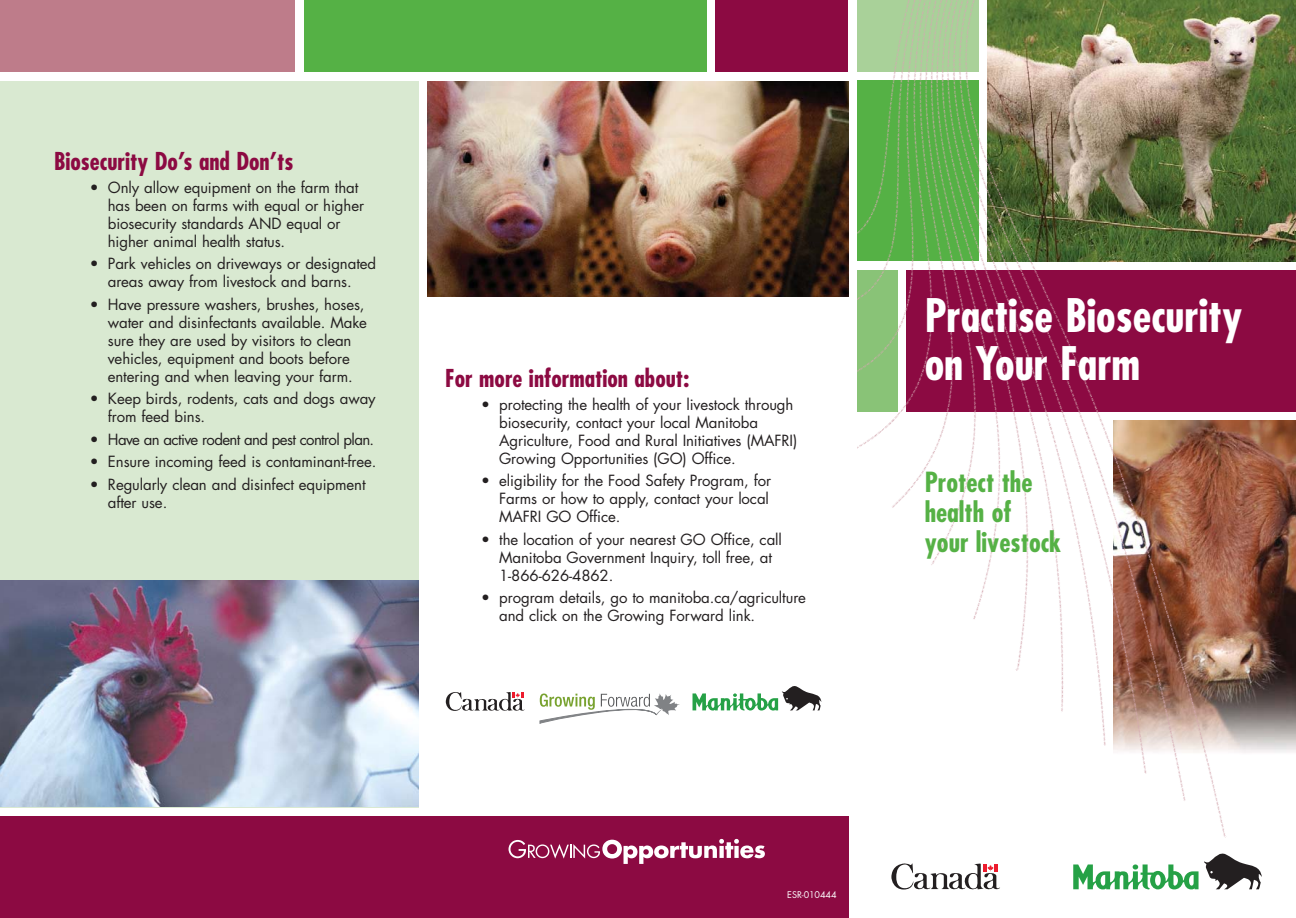
<style>
.page{position:relative;width:1296px;height:918px;background:#fff}
.page>*{position:absolute;margin:0;border:0;box-sizing:border-box;transform-origin:0 0}
.t1{font:700 condensed 45px/48px "Futura";color:#fff}
.t2{font:700 condensed 27px/30px "Futura";color:#55b145}
.t3{font:700 condensed 24px "Futura";color:#8c0a42}
.t4{font:15px/18px "Futura";letter-spacing:-.005em;color:#231f20}
.t5{font:15px "Futura";letter-spacing:-.045em;color:#231f20}
.t6{font:9px "Futura";letter-spacing:-.005em;color:#fff}
</style>
<div class="page">
<div style="left:0;top:81px;width:418px;height:727px;background:#d9e9d1"></div>
<svg style="left:1073px;top:856px;width:189px;height:34px"></svg>
<div style="left:0;top:0;width:295px;height:71px;background:#be7c8a"></div>
<div style="left:304px;top:0;width:403px;height:71px;background:#55b145"></div>
<div style="left:715px;top:0;width:133px;height:71px;background:#8c0a42"></div>
<div style="left:0;top:817px;width:848px;height:101px;background:#8c0a42"></div>
<svg style="left:509px;top:839px;width:256px;height:25px"></svg>
<img style="left:857px;top:0;width:439px;height:856px">
<svg style="left:540px;top:693px;width:140px;height:30px"></svg>
<svg style="left:446px;top:692px;width:79px;height:19px"></svg>
<svg style="left:891px;top:863px;width:109px;height:27px"></svg>
<svg style="left:693px;top:686px;width:128px;height:25px"></svg>
<img style="left:0;top:580px;width:418px;height:227px">
<img style="left:428px;top:81px;width:420px;height:216px">
<h3 class="t3" style="left:54px;top:151px;width:241px">Biosecurity Do’s and Don’ts</h3>
<p class="t4" style="left:108px;top:180px;width:258px;text-indent:-18px">• Only allow equipment on the farm that has been on farms with equal or higher biosecurity standards AND equal or higher animal health status.</p>
<p class="t4" style="left:90px;top:256px;width:288px;text-align:center">• Park vehicles on driveways or designated areas away from livestock and barns.</p>
<p class="t4" style="left:108px;top:297px;width:261px;text-indent:-18px">• Have pressure washers, brushes, hoses, water and disinfectants available. Make sure they are used by visitors to clean vehicles, equipment and boots before entering and when leaving your farm.</p>
<p class="t4" style="left:108px;top:391px;width:269px;text-indent:-18px">• Keep birds, rodents, cats and dogs away from feed bins.</p>
<p class="t5" style="left:90px;top:432px;width:286px">• Have an active rodent and pest control plan.</p>
<p class="t4" style="left:90px;top:454px;width:288px">• Ensure incoming feed is contaminant-free.</p>
<p class="t4" style="left:108px;top:477px;width:259px;text-indent:-18px">• Regularly clean and disinfect equipment after use.</p>
<h3 class="t3" style="left:445px;top:368px;width:245px">For more information about:</h3>
<p class="t4" style="left:499px;top:396px;width:300px;text-indent:-18px">• protecting the health of your livestock through biosecurity, contact your local Manitoba Agriculture, Food and Rural Initiatives (MAFRI)<br>Growing Opportunities (GO) Office.</p>
<p class="t4" style="left:499px;top:473px;width:273px;text-indent:-18px">• eligibility for the Food Safety Program, for<br>Farms or how to apply, contact your local<br>MAFRI GO Office.</p>
<p class="t4" style="left:499px;top:532px;width:284px;text-indent:-18px">• the location of your nearest GO Office, call<br>Manitoba Government Inquiry, toll free, at<br>1-866-626-4862.</p>
<p class="t4" style="left:499px;top:590px;width:308px;text-indent:-18px">• program details, go to manitoba.ca/agriculture and click on the Growing Forward link.</p>
<h1 class="t1" style="left:925px;top:295px;width:319px">Practise Biosecurity on Your Farm</h1>
<h2 class="t2" style="left:925px;top:469px;width:138px">Protect the health of your livestock</h2>
<p class="t6" style="left:787px;top:891px;width:51px">ESR-010444</p>
</div>
